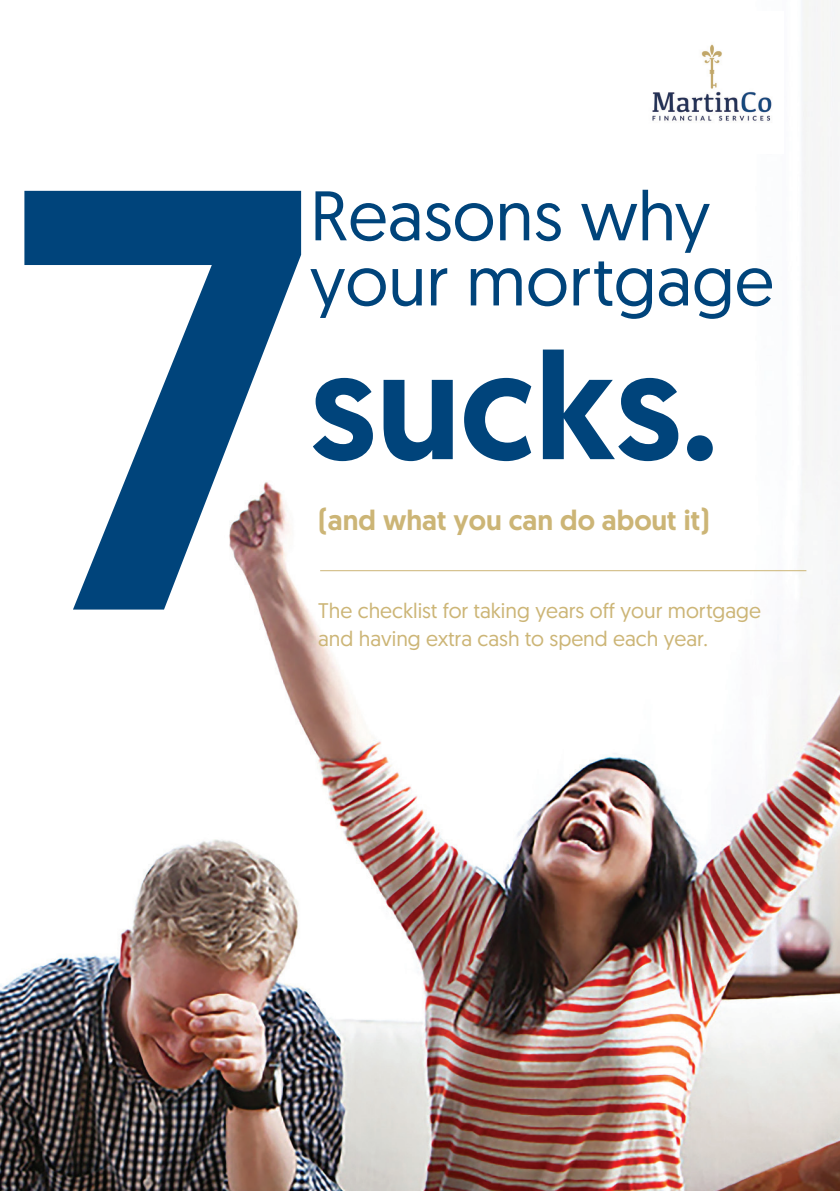
<style>
.page{position:relative;width:840px;height:1191px;background:#fff}
.page>*{position:absolute;margin:0;border:0;box-sizing:border-box;transform-origin:0 0}
.t1{font:500 598px "Geomanist";color:#00447b}
.t2{font:500 151.6px "Geomanist";color:#00447b}
.t3{font:70px/65.2px "Geomanist";color:#00447b}
.t4{font:500 28.2px "Geomanist";color:#ccb576}
.t5{font:21.2px/28.2px "Geomanist";color:#ccb576}
</style>
<div class="page">
<img style="left:0;top:0;width:839px;height:1191px">
<img style="left:641px;top:11px;width:141px;height:142px">
<hr style="left:320px;top:570px;width:485px;height:1px;background:#ccb576">
<h1 class="t1" style="left:10px;top:4px;width:306px">7</h1>
<h3 class="t3" style="left:310px;top:181px;width:465px">Reasons why your mortgage</h3>
<h2 class="t2" style="left:310px;top:305px;width:410px">sucks.</h2>
<h3 class="t4" style="left:318px;top:502px;width:392px">(and what you can do about it)</h3>
<p class="t5" style="left:318px;top:595px;width:444px">The checklist for taking years off your mortgage and having extra cash to spend each year.</p>
</div>
